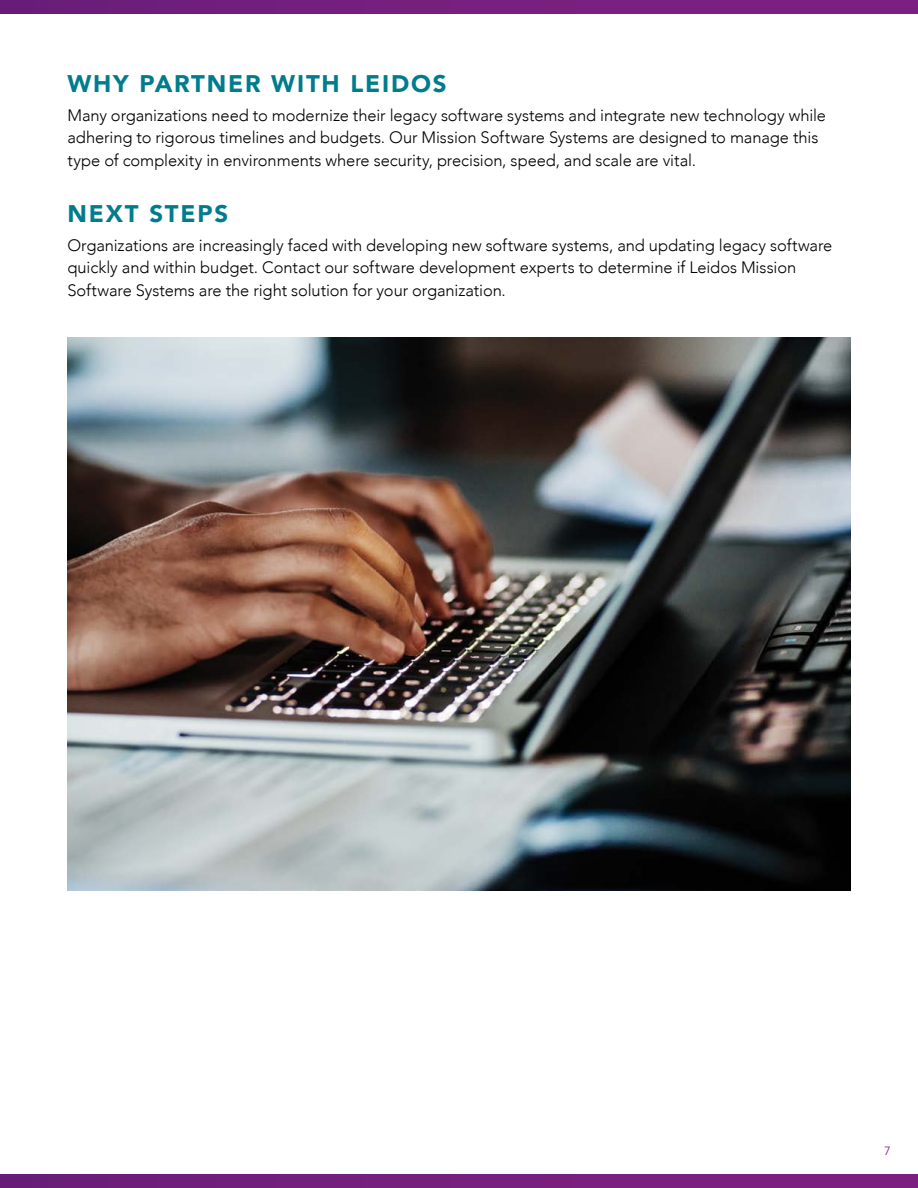
<style>
.page{position:relative;width:918px;height:1188px;background:#fff}
.page>*{position:absolute;margin:0;border:0;box-sizing:border-box;transform-origin:0 0}
.t1{font:900 24px "Avenir";letter-spacing:.075em;color:#007c8c}
.t2{font:300 16.5px/22.5px "Avenir";letter-spacing:-.005em;color:#000}
.t3{font:12px "Avenir";color:#8d248a}
</style>
<div class="page">
<svg style="left:0;top:1174px;width:918px;height:14px;background:#741f7d"></svg>
<svg style="left:0;top:0;width:918px;height:14px;background:#741f7d"></svg>
<img style="left:68px;top:338px;width:782px;height:553px">
<h1 class="t1" style="left:68px;top:63px;width:381px">WHY PARTNER WITH LEIDOS</h1>
<p class="t2" style="left:68px;top:104px;width:760px">Many organizations need to modernize their legacy software systems and integrate new technology while adhering to rigorous timelines and budgets. Our Mission Software Systems are designed to manage this type of complexity in environments where security, precision, speed, and scale are vital.</p>
<h1 class="t1" style="left:68px;top:193px;width:162px">NEXT STEPS</h1>
<p class="t2" style="left:68px;top:234px;width:766px">Organizations are increasingly faced with developing new software systems, and updating legacy software quickly and within budget. Contact our software development experts to determine if Leidos Mission<br>Software Systems are the right solution for your organization.</p>
<p class="t3" style="left:884px;top:1143px;width:8px">7</p>
</div>
